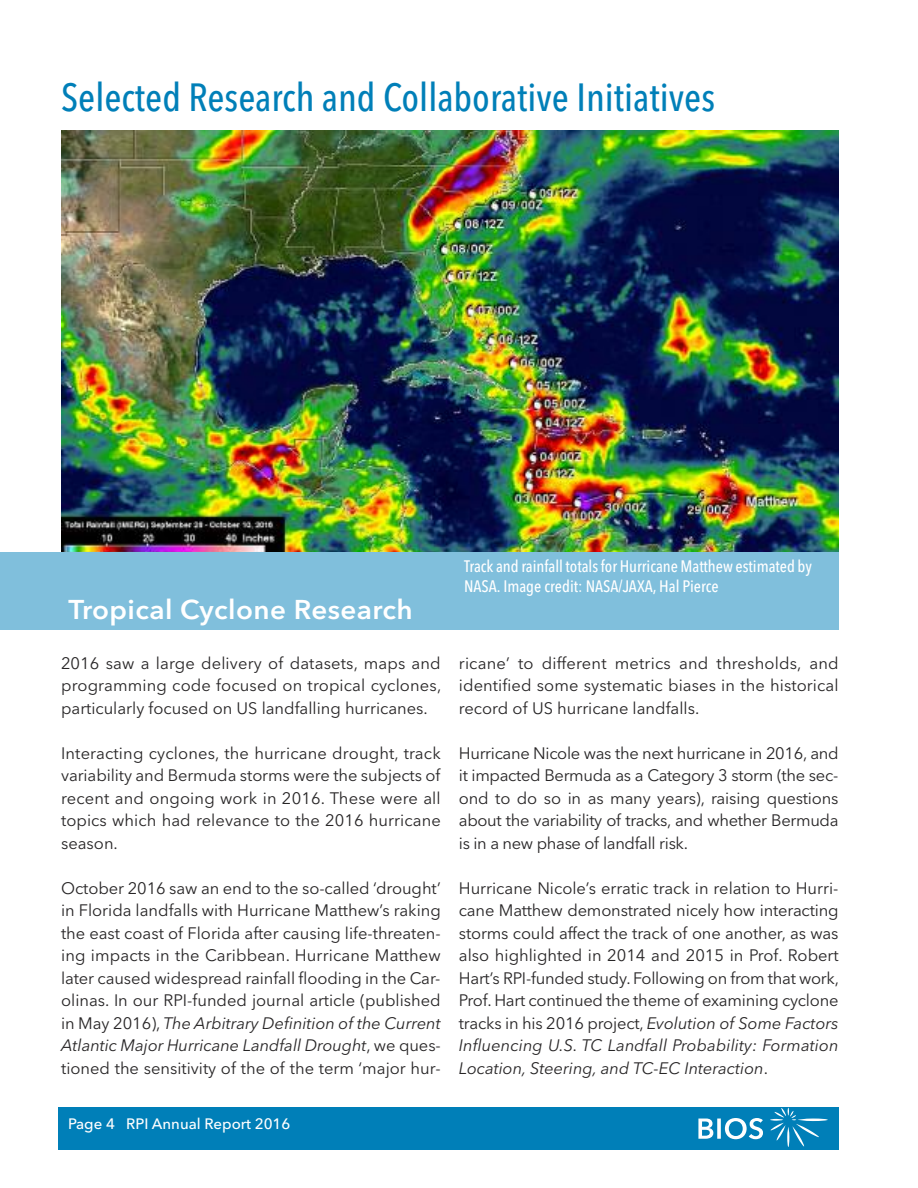
<style>
.page{position:relative;width:918px;height:1188px;background:#fff}
.page>*{position:absolute;margin:0;border:0;box-sizing:border-box;transform-origin:0 0}
.t1{font:500 condensed 39px "Avenir Next LT Pro";color:#007fb8}
.t2{font:600 27px "Avenir Next LT Pro";letter-spacing:.015em;color:#fff}
.t3{font:16.5px/22.5px "Avenir Next LT Pro";color:#272526;text-align:justify}
.t4{font:500 condensed 16.5px/19.8px "Avenir Next LT Pro";color:#fff}
.t5{font:500 15px "Avenir Next LT Pro";color:#fff}
.s1{font-style:italic}
</style>
<div class="page">
<div style="left:58px;top:1108px;width:781px;height:42px;background:#007fb8"></div>
<svg style="left:698px;top:1118px;width:65px;height:21px"></svg>
<svg style="left:770px;top:1108px;width:49px;height:39px"></svg>
<hr style="left:798px;top:1119px;width:30px;height:2px;background:#fefefe;border-radius:50%">
<img style="left:61px;top:131px;width:778px;height:422px">
<div style="left:0;top:553px;width:839px;height:77px;background:#80bfdc"></div>
<h1 class="t1" style="left:61px;top:83px;width:656px">Selected Research and Collaborative Initiatives</h1>
<h2 class="t2" style="left:68px;top:600px;width:346px">Tropical Cyclone Research</h2>
<p class="t3" style="left:61px;top:654px;width:382px">2016 saw a large delivery of datasets, maps and programming code focused on tropical cyclones, particularly focused on US landfalling hurricanes.</p>
<p class="t3" style="left:61px;top:744px;width:381px">Interacting cyclones, the hurricane drought, track variability and Bermuda storms were the subjects of recent and ongoing work in 2016. These were all topics which had relevance to the 2016 hurricane season.</p>
<p class="t3" style="left:61px;top:879px;width:381px">October 2016 saw an end to the so-called ‘drought’ in Florida landfalls with Hurricane Matthew’s raking the east coast of Florida after causing life-threaten&shy;ing impacts in the Caribbean. Hurricane Matthew later caused widespread rainfall flooding in the Car&shy;olinas. In our RPI-funded journal article (published in May 2016), <span class="s1">The Arbitrary Definition of the Current Atlantic Major Hurricane Landfall Drought</span>, we ques&shy;tioned the sensitivity of the of the term ‘major hur-</p>
<p class="t5" style="left:68px;top:1118px;width:224px">Page 4 RPI Annual Report 2016</p>
<p class="t4" style="left:464px;top:558px;width:349px">Track and rainfall totals for Hurricane Matthew estimated by<br>NASA. Image credit: NASA/JAXA, Hal Pierce</p>
<p class="t3" style="left:459px;top:654px;width:381px">ricane’ to different metrics and thresholds, and identified some systematic biases in the historical record of US hurricane landfalls.</p>
<p class="t3" style="left:459px;top:744px;width:381px">Hurricane Nicole was the next hurricane in 2016, and it impacted Bermuda as a Category 3 storm (the sec&shy;ond to do so in as many years), raising questions about the variability of tracks, and whether Bermuda is in a new phase of landfall risk.</p>
<p class="t3" style="left:459px;top:879px;width:382px">Hurricane Nicole’s erratic track in relation to Hurri&shy;cane Matthew demonstrated nicely how interacting storms could affect the track of one another, as was also highlighted in 2014 and 2015 in Prof. Robert Hart’s RPI-funded study. Following on from that work, Prof. Hart continued the theme of examining cyclone tracks in his 2016 project, <span class="s1">Evolution of Some Factors Influencing U.S. TC Landfall Probability: Formation Location, Steering, and TC-EC Interaction</span>.</p>
</div>
